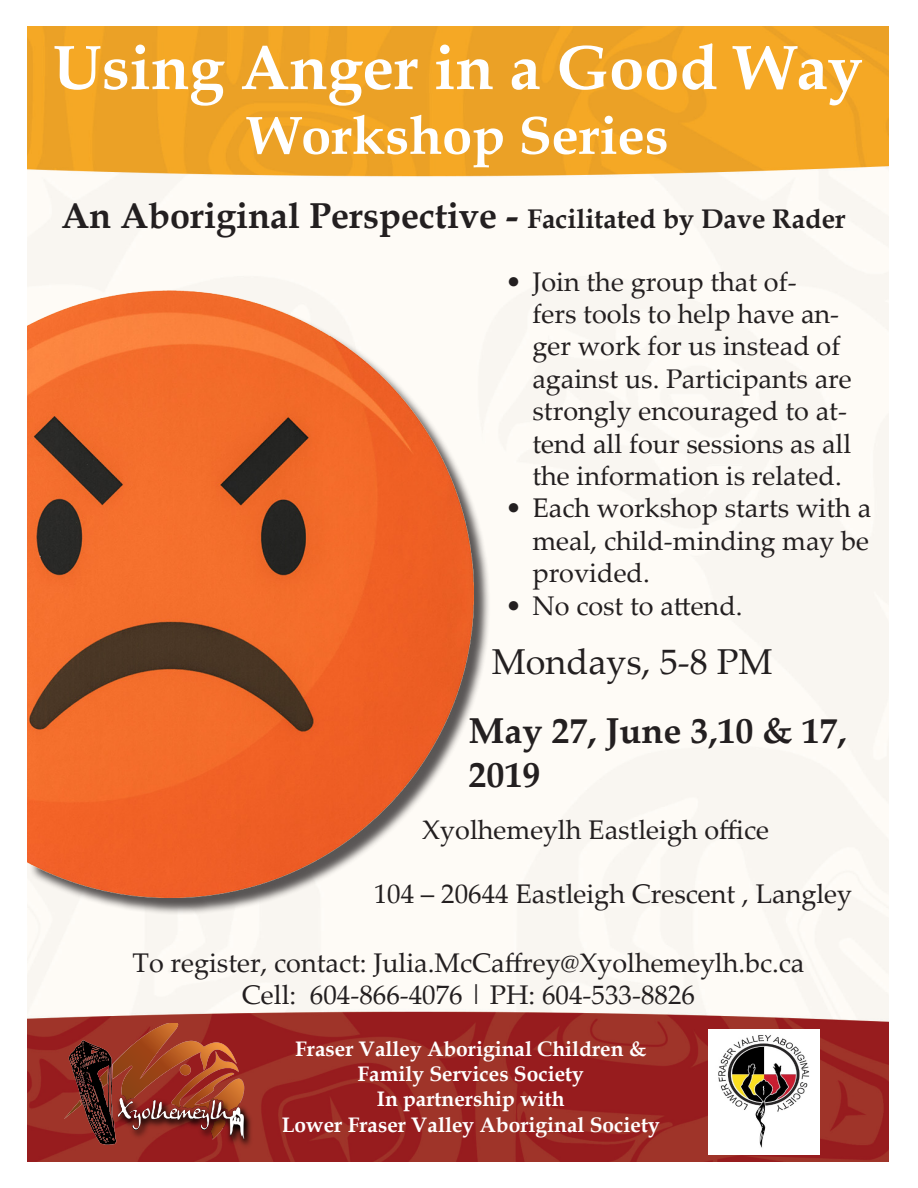
<style>
.page{position:relative;width:918px;height:1188px;background:#fff}
.page>*{position:absolute;margin:0;border:0;box-sizing:border-box;transform-origin:0 0}
.t1{font:700 63px "Book Antiqua";color:#fff}
.t2{font:700 54px "Book Antiqua";color:#fff}
.t3{font:700 36px "Book Antiqua";color:#231f20}
.t4{font:700 36px/43.2px "Palatino Linotype";color:#231f20}
.t5{font:36px "Palatino Linotype";color:#231f20}
.t6{font:27px/32.4px "Palatino Linotype";color:#231f20}
.t7{font:700 21px/25.2px "Book Antiqua";color:#fff;text-align:center}
.s1{font-size:27px}
</style>
<div class="page">
<img style="left:27px;top:26px;width:862px;height:1136px">
<img style="left:65px;top:1024px;width:190px;height:127px">
<div style="left:29px;top:293px;width:462px;height:623px;background:#231f20;opacity:.75"></div>
<img style="left:27px;top:290px;width:447px;height:608px">
<img style="left:708px;top:1030px;width:111px;height:125px">
<p class="t1" style="left:53px;top:25px;width:812px">Using Anger in a Good Way</p>
<p class="t2" style="left:247px;top:99px;width:423px">Workshop Series</p>
<p class="t3" style="left:61px;top:191px;width:786px">An Aboriginal Perspective - <span class="s1">Facilitated by Dave Rader</span></p>
<p class="t6" style="left:532px;top:264px;width:321px;text-indent:-27px">• Join the group that of-<br>fers tools to help have an&shy;ger work for us instead of against us. Participants are strongly encouraged to at&shy;tend all four sessions as all the information is related.</p>
<p class="t6" style="left:532px;top:491px;width:340px;text-align:justify;text-indent:-27px">• Each workshop starts with a meal, child-minding may be provided.</p>
<p class="t6" style="left:505px;top:588px;width:239px">• No cost to attend.</p>
<p class="t5" style="left:492px;top:636px;width:282px">Mondays, 5-8 PM</p>
<p class="t4" style="left:468px;top:708px;width:379px">May 27, June 3,10 &amp; 17,<br>2019</p>
<p class="t6" style="left:422px;top:813px;width:348px">Xyolhemeylh Eastleigh office</p>
<p class="t6" style="left:374px;top:876px;width:480px">104 – 20644 Eastleigh Crescent , Langley</p>
<p class="t6" style="left:132px;top:945px;width:673px">To register, contact: Julia.McCaffrey@Xyolhemeylh.bc.ca</p>
<p class="t6" style="left:242px;top:978px;width:455px">Cell: 604-866-4076 | PH: 604-533-8826</p>
<p class="t7" style="left:295px;top:1036px;width:353px">Fraser Valley Aboriginal Children &amp;<br>Family Services Society</p>
<p class="t7" style="left:377px;top:1087px;width:189px">In partnership with</p>
<p class="t7" style="left:282px;top:1112px;width:379px">Lower Fraser Valley Aboriginal Society</p>
</div>
